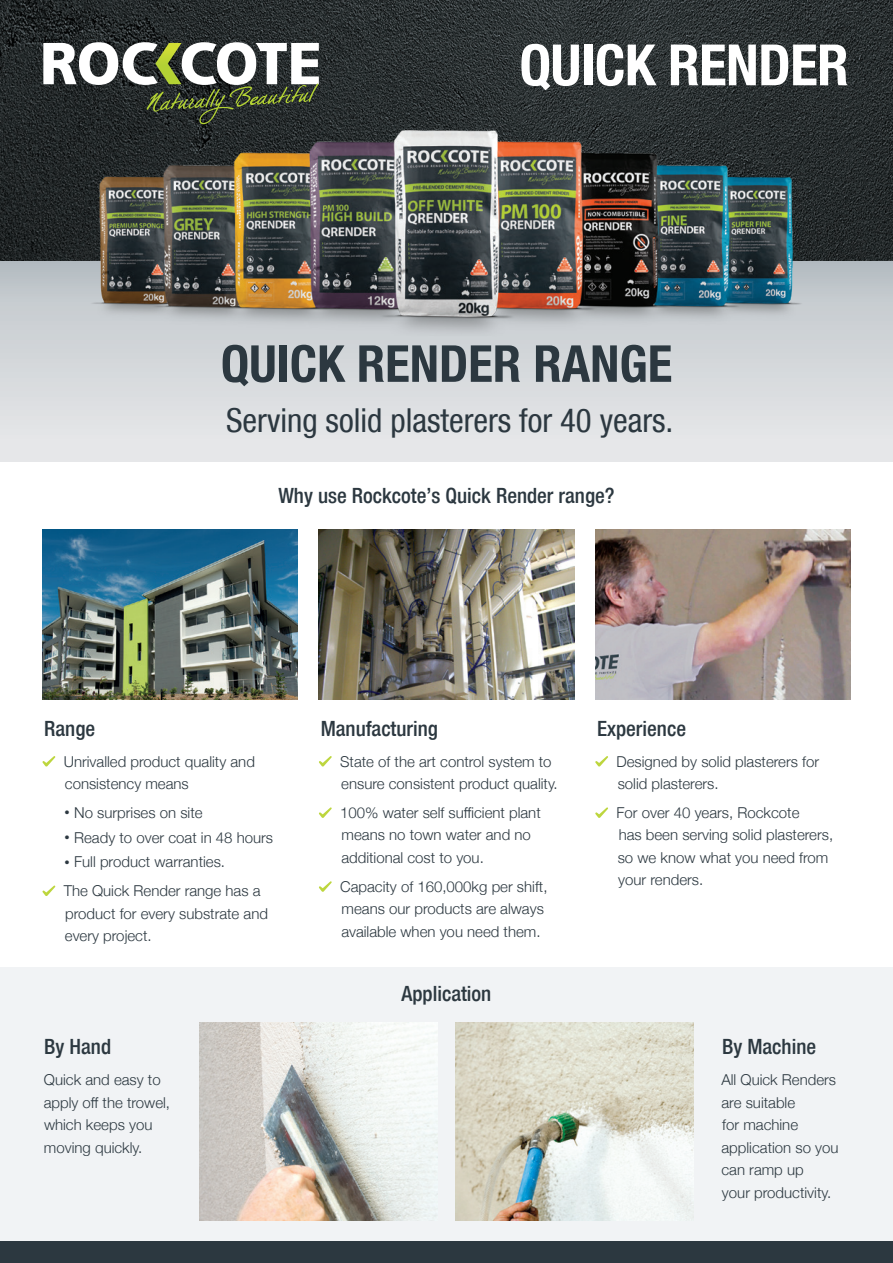
<style>
.page{position:relative;width:893px;height:1263px;background:#fff}
.page>*{position:absolute;margin:0;border:0;box-sizing:border-box;transform-origin:0 0}
.t1{font:700 condensed 57px "Helvetica Neue";letter-spacing:-.01em;color:#fff}
.t2{font:700 condensed 51px "Helvetica Neue";color:#2c3840}
.t3{font:condensed 33px "Helvetica Neue";color:#2c3840}
.t4{font:500 condensed 21px "Helvetica Neue";color:#2c3840}
.tick{font:300 15px/22.5px "Helvetica Neue";color:#2c3840}
.s1{font-size:10.5px}
</style>
<div class="page">
<div style="left:0;top:234px;width:893px;height:227px;background:#dadde0"></div>
<img style="left:0;top:0;width:893px;height:260px">
<div style="left:0;top:967px;width:893px;height:275px;background:#f1f3f5"></div>
<img style="left:43px;top:529px;width:255px;height:170px">
<img style="left:319px;top:529px;width:255px;height:170px">
<img style="left:595px;top:529px;width:255px;height:170px">
<div style="left:0;top:1242px;width:893px;height:21px;background:#2c3840"></div>
<svg style="left:43px;top:42px;width:276px;height:74px"></svg>
<img style="left:43px;top:116px;width:807px;height:221px">
<img style="left:455px;top:1023px;width:238px;height:197px">
<img style="left:200px;top:1023px;width:238px;height:197px">
<svg style="left:43px;top:756px;width:12px;height:11px"></svg>
<svg style="left:43px;top:885px;width:12px;height:11px"></svg>
<svg style="left:319px;top:756px;width:13px;height:11px"></svg>
<svg style="left:319px;top:807px;width:13px;height:11px"></svg>
<svg style="left:319px;top:881px;width:13px;height:11px"></svg>
<svg style="left:595px;top:756px;width:13px;height:11px"></svg>
<svg style="left:595px;top:807px;width:13px;height:11px"></svg>
<p class="t1" style="left:519px;top:39px;width:331px">QUICK RENDER</p>
<h1 class="t2" style="left:221px;top:340px;width:453px">QUICK RENDER RANGE</h1>
<h2 class="t3" style="left:226px;top:402px;width:449px">Serving solid plasterers for 40 years.</h2>
<h3 class="t4" style="left:278px;top:483px;width:338px">Why use Rockcote’s Quick Render range?</h3>
<h3 class="t4" style="left:44px;top:715px;width:52px">Range</h3>
<p class="tick" style="left:64px;top:749px;width:193px">Unrivalled product quality and consistency means</p>
<p class="tick" style="left:65px;top:800px;width:139px"><span class="s1">•</span> No surprises on site</p>
<p class="tick" style="left:65px;top:825px;width:210px"><span class="s1">•</span> Ready to over coat in 48 hours</p>
<p class="tick" style="left:65px;top:849px;width:162px"><span class="s1">•</span> Full product warranties.</p>
<p class="tick" style="left:64px;top:878px;width:206px">The Quick Render range has a product for every substrate and every project.</p>
<h3 class="t4" style="left:44px;top:1034px;width:68px">By Hand</h3>
<p class="tick" style="left:44px;top:1067px;width:128px">Quick and easy to apply off the trowel, which keeps you moving quickly.</p>
<h3 class="t4" style="left:321px;top:715px;width:119px">Manufacturing</h3>
<p class="tick" style="left:340px;top:749px;width:219px">State of the art control system to ensure consistent product quality.</p>
<p class="tick" style="left:340px;top:800px;width:202px">100% water self sufficient plant means no town water and no additional cost to you.</p>
<p class="tick" style="left:340px;top:874px;width:209px">Capacity of 160,000kg per shift, means our products are always available when you need them.</p>
<h3 class="t4" style="left:402px;top:981px;width:91px">Application</h3>
<h3 class="t4" style="left:597px;top:715px;width:91px">Experience</h3>
<p class="tick" style="left:617px;top:749px;width:204px">Designed by solid plasterers for solid plasterers.</p>
<p class="tick" style="left:617px;top:800px;width:218px">For over 40 years, Rockcote<br>has been serving solid plasterers, so we know what you need from your renders.</p>
<h3 class="t4" style="left:722px;top:1034px;width:96px">By Machine</h3>
<p class="tick" style="left:721px;top:1067px;width:119px">All Quick Renders are suitable<br>for machine application so you can ramp up<br>your productivity.</p>
</div>
